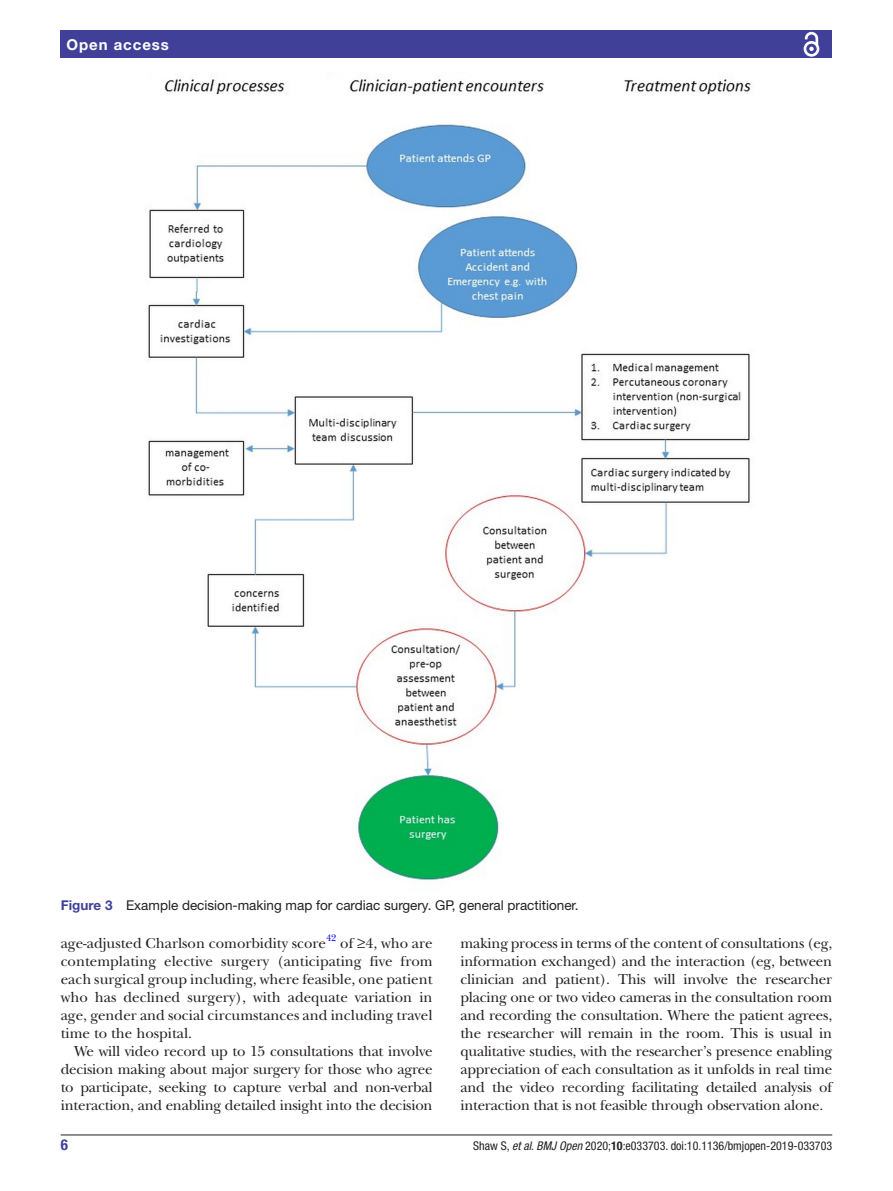
<style>
.page{position:relative;width:893px;height:1191px;background:#fff}
.page>*{position:absolute;margin:0;border:0;box-sizing:border-box;transform-origin:0 0}
.t1{font:15px/18px "New Baskerville";letter-spacing:-.015em;color:#231f20;text-align:justify}
.t2{font:700 15px "Helvetica Neue LT Std";letter-spacing:.065em;color:#fff}
.t3{font:700 condensed 15px "Helvetica Neue LT Std";color:#414099}
.t4{font:13.5px "Helvetica Neue LT Std";color:#231f20}
.t5{font:condensed 12px "Helvetica Neue LT Std";color:#231f20}
.t6{font:9.9px "New Baskerville";color:#00f}
.s1{font-weight:700;color:#414099}
.s2{font-style:italic}
.s3{font-weight:700}
</style>
<div class="page">
<hr style="left:61px;top:1134px;width:771px;height:1px;background:#231f20">
<div style="left:61px;top:31px;width:771px;height:27px;background:#414099"></div>
<svg style="left:803px;top:31px;width:17px;height:26px"></svg>
<img style="left:148px;top:79px;width:603px;height:801px">
<p class="t2" style="left:66px;top:35px;width:104px">Open access</p>
<p class="t4" style="left:61px;top:897px;width:519px"><span class="s1">Figure 3</span> Example decision-making map for cardiac surgery. GP, general practitioner.</p>
<p class="t1" style="left:61px;top:933px;width:267px">age-adjusted Charlson comorbidity score</p>
<p class="t6" style="left:326px;top:932px;width:12px">42</p>
<p class="t1" style="left:460px;top:933px;width:373px">making process in terms of the content of consultations (eg, information exchanged) and the interaction (eg, between clinician and patient). This will involve the researcher placing one or two video cameras in the consultation room and recording the consultation. Where the patient agrees, the researcher will remain in the room. This is usual in qualitative studies, with the researcher’s presence enabling appreciation of each consultation as it unfolds in real time and the video recording facilitating detailed analysis of interaction that is not feasible through observation alone.</p>
<p class="t1" style="left:61px;top:933px;width:373px;text-indent:279px">of ≥4, who are contemplating elective surgery (anticipating five from each surgical group including, where feasible, one patient who has declined surgery), with adequate variation in age, gender and social circumstances and including travel time to the hospital.</p>
<p class="t1" style="left:61px;top:1041px;width:373px;text-indent:13px">We will video record up to 15 consultations that involve decision making about major surgery for those who agree to participate, seeking to capture verbal and non-verbal interaction, and enabling detailed insight into the decision</p>
<p class="t3" style="left:61px;top:1135px;width:9px">6</p>
<p class="t5" style="left:473px;top:1138px;width:361px">Shaw S, <span class="s2">et al</span>. <span class="s2">BMJ Open</span> 2020;<span class="s3">10</span>:e033703. doi:10.1136/bmjopen-2019-033703</p>
</div>
